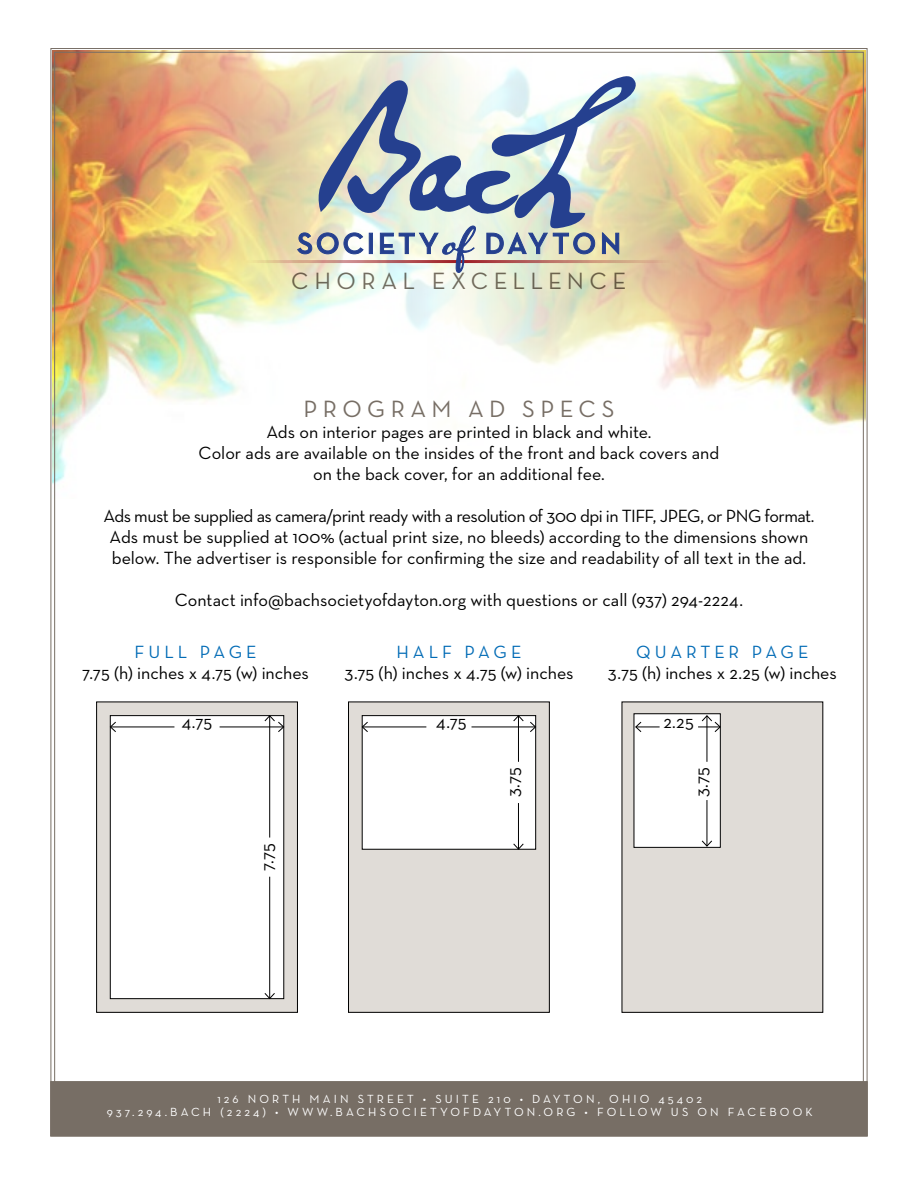
<style>
.page{position:relative;width:918px;height:1188px;background:#fff}
.page>*{position:absolute;margin:0;border:0;box-sizing:border-box;transform-origin:0 0}
.t1{font:24px "Neutra Text";letter-spacing:.225em;color:#776e65}
.t2{font:18px/21px "Neutra Text";letter-spacing:-.005em;color:#000;text-align:center}
.t3{font:18px "Neutra Text";letter-spacing:.215em;color:#036cb6}
.t4{font:12px/13.5px "Neutra Text";letter-spacing:.26em;color:#fff;text-align:center}
</style>
<div class="page">
<img style="left:50px;top:48px;width:818px;height:1089px">
<h1 class="t1" style="left:292px;top:267px;width:316px">Choral Exce lle nce</h1>
<h1 class="t1" style="left:303px;top:394px;width:310px">Program Ad Sp ecs</h1>
<p class="t2" style="left:199px;top:421px;width:522px">Ads on interior pages are printed in black and white.<br>Color ads are available on the insides of the front and back covers and on the back cover, for an additional fee.</p>
<p class="t2" style="left:103px;top:505px;width:713px">Ads must be supplied as camera/print ready with a resolution of 300 dpi in TIFF, JPEG, or PNG format.<br>Ads must be supplied at 100% (actual print size, no bleeds) according to the dimensions shown below. The advertiser is responsible for confirming the size and readability of all text in the ad.</p>
<p class="t2" style="left:175px;top:589px;width:570px">Contact info@bachsocietyofdayton.org with questions or call (937) 294-2224.</p>
<p class="t3" style="left:135px;top:641px;width:124px">Full Page</p>
<p class="t2" style="left:82px;top:662px;width:228px">7.75 (h) inches x 4.75 (w) inches</p>
<p class="t3" style="left:397px;top:641px;width:126px">Half Page</p>
<p class="t2" style="left:344px;top:662px;width:231px">3.75 (h) inches x 4.75 (w) inches</p>
<p class="t3" style="left:636px;top:641px;width:174px">Quart er Page</p>
<p class="t2" style="left:608px;top:662px;width:230px">3.75 (h) inches x 2.25 (w) inches</p>
<p class="t2" style="left:182px;top:711px;width:32px">4.75</p>
<p class="t2" style="left:436px;top:711px;width:32px">4.75</p>
<p class="t2" style="left:664px;top:711px;width:32px">2.25</p>
<p class="t2" style="left:256px;top:871px;width:29px;rotate:-90deg">7.75</p>
<p class="t2" style="left:502px;top:797px;width:31px;rotate:-90deg">3.75</p>
<p class="t2" style="left:691px;top:797px;width:31px;rotate:-90deg">3.75</p>
<p class="t4" style="left:107px;top:1092px;width:708px">126 North Main Street • Suite 210 • Dayton , Ohio 45402<br>937.294.BACH (2224) • www.b achsocietyofdayton .org • F ollow us on Faceb ook</p>
</div>
